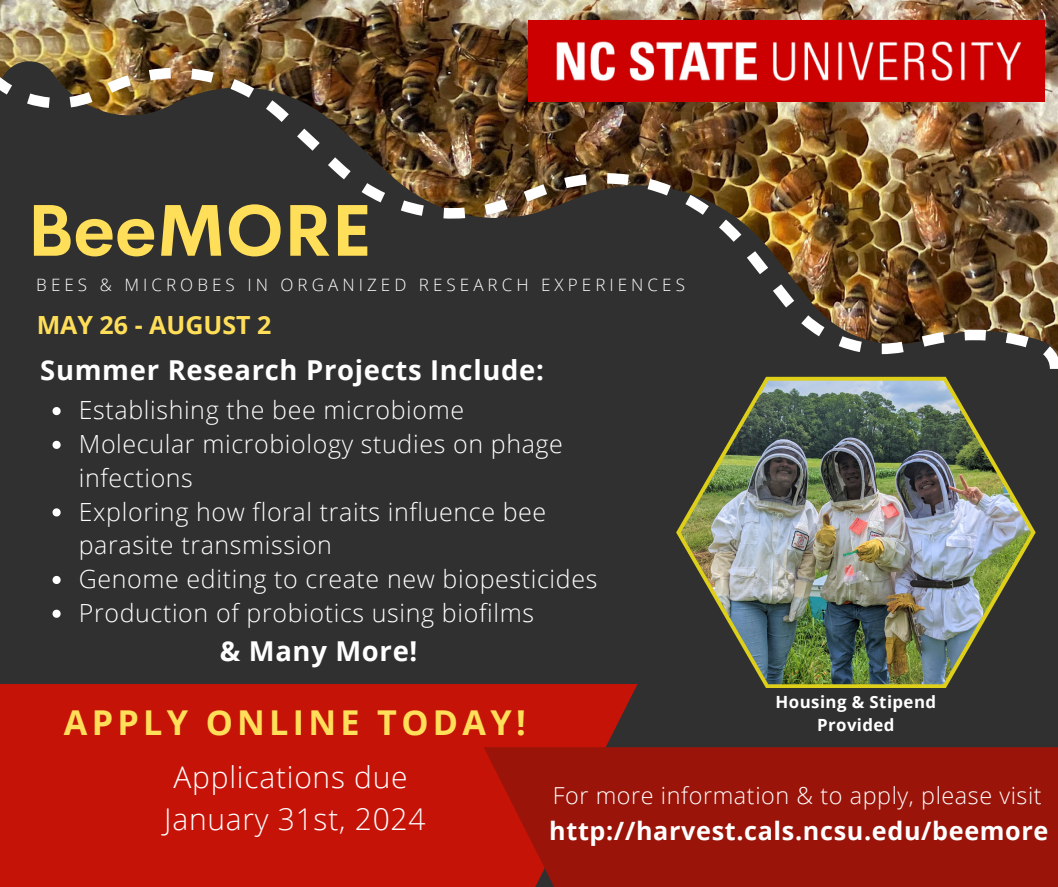
<style>
.page{position:relative;width:1058px;height:887px;background:#fff}
.page>*{position:absolute;margin:0;border:0;box-sizing:border-box;transform-origin:0 0}
.t1{font:700 71.85px "Cerebri Sans";color:#ffde59}
.t2{font:700 34.2px "Open Sans";letter-spacing:.125em;color:#ffde59}
.t3{font:300 30px "Open Sans";letter-spacing:.025em;color:#fff}
.t4{font:700 27.45px "Open Sans";letter-spacing:.025em;color:#fff}
.t5{font:700 25.2px "Open Sans";letter-spacing:.025em;color:#fff}
.t6{font:300 25.05px/33.8px "Open Sans";letter-spacing:.025em;color:#fff}
.t7{font:700 25.05px "Open Sans";color:#ffde59}
.t8{font:300 23.4px "Open Sans";letter-spacing:.025em;color:#fff}
.t9{font:300 17.1px "Open Sans";letter-spacing:.24em;color:#fff}
.t10{font:700 16.8px/23.2px "Open Sans";letter-spacing:.025em;color:#fff;text-align:center}
</style>
<div class="page">
<div style="left:0;top:0;width:1058px;height:886px;background:#303030"></div>
<img style="left:0;top:0;width:1058px;height:41px">
<img style="left:0;top:41px;width:1058px;height:328px">
<img style="left:676px;top:377px;width:359px;height:311px">
<div style="left:0;top:684px;width:637px;height:202px;background:#c61308"></div>
<div style="left:484px;top:747px;width:574px;height:139px;background:#9b1409"></div>
<img style="left:528px;top:20px;width:516px;height:81px">
<div style="left:396px;top:310px;width:266px;height:266px;background:#303030"></div>
<svg style="left:53px;top:407px;width:8px;height:8px"></svg>
<svg style="left:53px;top:441px;width:8px;height:8px"></svg>
<svg style="left:53px;top:508px;width:8px;height:8px"></svg>
<svg style="left:53px;top:576px;width:8px;height:8px"></svg>
<svg style="left:53px;top:609px;width:8px;height:8px"></svg>
<p class="t1" style="left:27px;top:184px;width:346px">BeeMORE</p>
<p class="t9" style="left:36px;top:272px;width:650px">BEES &amp; MICROBES IN ORGANIZED RESEARCH EXPERIENCES</p>
<p class="t7" style="left:37px;top:308px;width:236px">MAY 26 - AUGUST 2</p>
<p class="t4" style="left:40px;top:350px;width:505px">Summer Research Projects Include:</p>
<p class="t6" style="left:79px;top:392px;width:387px">Establishing the bee microbiome</p>
<p class="t6" style="left:79px;top:426px;width:485px">Molecular microbiology studies on phage infections</p>
<p class="t6" style="left:79px;top:494px;width:469px">Exploring how floral traits influence bee parasite transmission</p>
<p class="t6" style="left:79px;top:561px;width:520px">Genome editing to create new biopesticides</p>
<p class="t6" style="left:79px;top:595px;width:456px">Production of probiotics using biofilms</p>
<p class="t4" style="left:220px;top:631px;width:199px">&amp; Many More!</p>
<p class="t2" style="left:64px;top:698px;width:463px">APPLY ONLINE TODAY!</p>
<p class="t3" style="left:173px;top:756px;width:236px">Applications due</p>
<p class="t3" style="left:164px;top:797px;width:262px">January 31st, 2024</p>
<p class="t10" style="left:775px;top:689px;width:162px">Housing &amp; Stipend<br>Provided</p>
<p class="t8" style="left:553px;top:778px;width:490px">For more information &amp; to apply, please visit</p>
<p class="t5" style="left:549px;top:812px;width:500px">http://harvest.cals.ncsu.edu/beemore</p>
</div>
